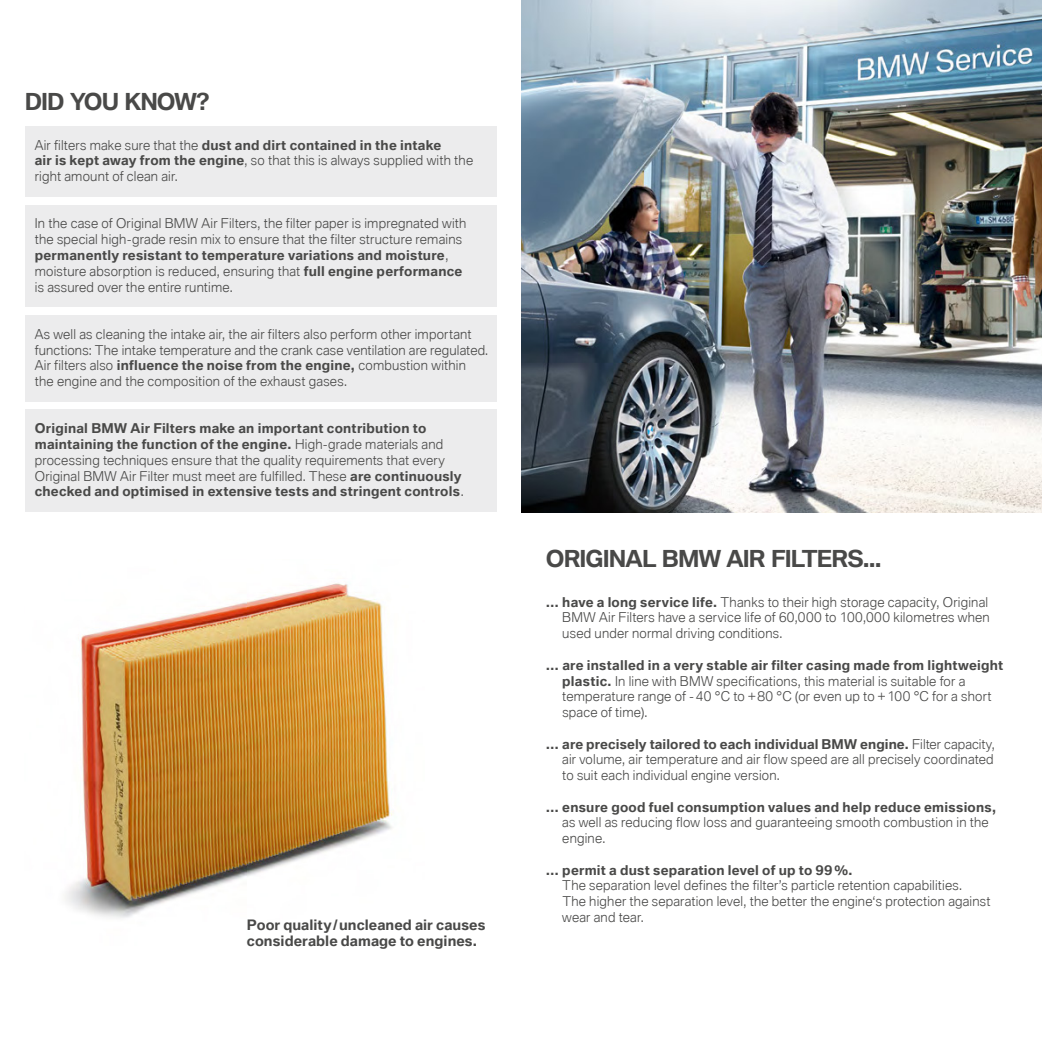
<style>
.page{position:relative;width:1042px;height:1042px;background:#fff}
.page>*{position:absolute;margin:0;border:0;box-sizing:border-box;transform-origin:0 0}
.t1{font:700 22.75px "BMW Type Global Pro";letter-spacing:-.04em;color:#494948}
.t2{font:700 14px/15.8px "BMW Type Global Pro";letter-spacing:.005em;color:#494948}
.t3{font:300 13.12px/15.8px "BMW Type Global Pro";letter-spacing:.015em;color:#494948}
.t4{font:700 13.12px/15.8px "BMW Type Global Pro";letter-spacing:.02em;color:#494948}
.s1{font-weight:700}
.s2{font-weight:300}
</style>
<div class="page">
<img style="left:65px;top:583px;width:329px;height:335px">
<img style="left:521px;top:0;width:521px;height:512px">
<div style="left:25px;top:126px;width:471px;height:71px;background:#ececed"></div>
<div style="left:25px;top:205px;width:471px;height:102px;background:#ececed"></div>
<div style="left:25px;top:410px;width:471px;height:102px;background:#ececed"></div>
<div style="left:25px;top:315px;width:471px;height:87px;background:#ececed"></div>
<h1 class="t1" style="left:25px;top:89px;width:187px">DID YOU KNOW?</h1>
<p class="t3" style="left:35px;top:138px;width:440px">Air filters make sure that the <span class="s1">dust and dirt contained in the intake<br>air is kept away from the engine</span>, so that this is always supplied with the right amount of clean air.</p>
<p class="t3" style="left:35px;top:217px;width:433px">In the case of Original BMW Air Filters, the filter paper is impregnated with the special high-grade resin mix to ensure that the filter structure remains <span class="s1">permanently resistant to temperature variations and moisture</span>, moisture absorption is reduced, ensuring that <span class="s1">full engine performance </span>is assured over the entire runtime.</p>
<p class="t3" style="left:35px;top:327px;width:455px">As well as cleaning the intake air, the air filters also perform other important functions: The intake temperature and the crank case ventilation are regulated.<br>Air filters also <span class="s1">influence the noise from the engine,</span> combustion within<br>the engine and the composition of the exhaust gases.</p>
<p class="t4" style="left:35px;top:421px;width:430px">Original BMW Air Filters make an important contribution to maintaining the function of the engine. <span class="s2">High-grade materials and processing techniques ensure that the quality requirements that every Original BMW Air Filter must meet are fulfilled. These</span> are continuously checked and optimised in extensive tests and stringent controls<span class="s2">.</span></p>
<p class="t2" style="left:247px;top:917px;width:240px">Poor quality/uncleaned air causes considerable damage to engines.</p>
<h1 class="t1" style="left:546px;top:546px;width:337px">ORIGINAL BMW AIR FILTERS...</h1>
<p class="t3" style="left:562px;top:595px;width:429px;text-indent:-16px"><span class="s1">… have a long service life.</span> Thanks to their high storage capacity, Original<br>BMW Air Filters have a service life of 60,000 to 100,000 kilometres when used under normal driving conditions.</p>
<p class="t3" style="left:562px;top:658px;width:442px;text-indent:-16px"><span class="s1">… are installed in a very stable air filter casing made from lightweight plastic.</span> In line with BMW specifications, this material is suitable for a temperature range of -40 °C to +80 °C (or even up to +100 °C for a short space of time).</p>
<p class="t3" style="left:562px;top:736px;width:434px;text-align:justify;text-indent:-16px"><span class="s1">… are precisely tailored to each individual BMW engine.</span> Filter capacity, air volume, air temperature and air flow speed are all precisely coordinated to suit each individual engine version.</p>
<p class="t4" style="left:546px;top:799px;width:452px">… ensure good fuel consumption values and help reduce emissions,</p>
<p class="t3" style="left:562px;top:815px;width:428px">as well as reducing flow loss and guaranteeing smooth combustion in the engine.</p>
<p class="t4" style="left:546px;top:862px;width:308px">… permit a dust separation level of up to 99%.</p>
<p class="t3" style="left:562px;top:878px;width:430px">The separation level defines the filter’s particle retention capabilities.<br>The higher the separation level, the better the engine‘s protection against wear and tear.</p>
</div>
